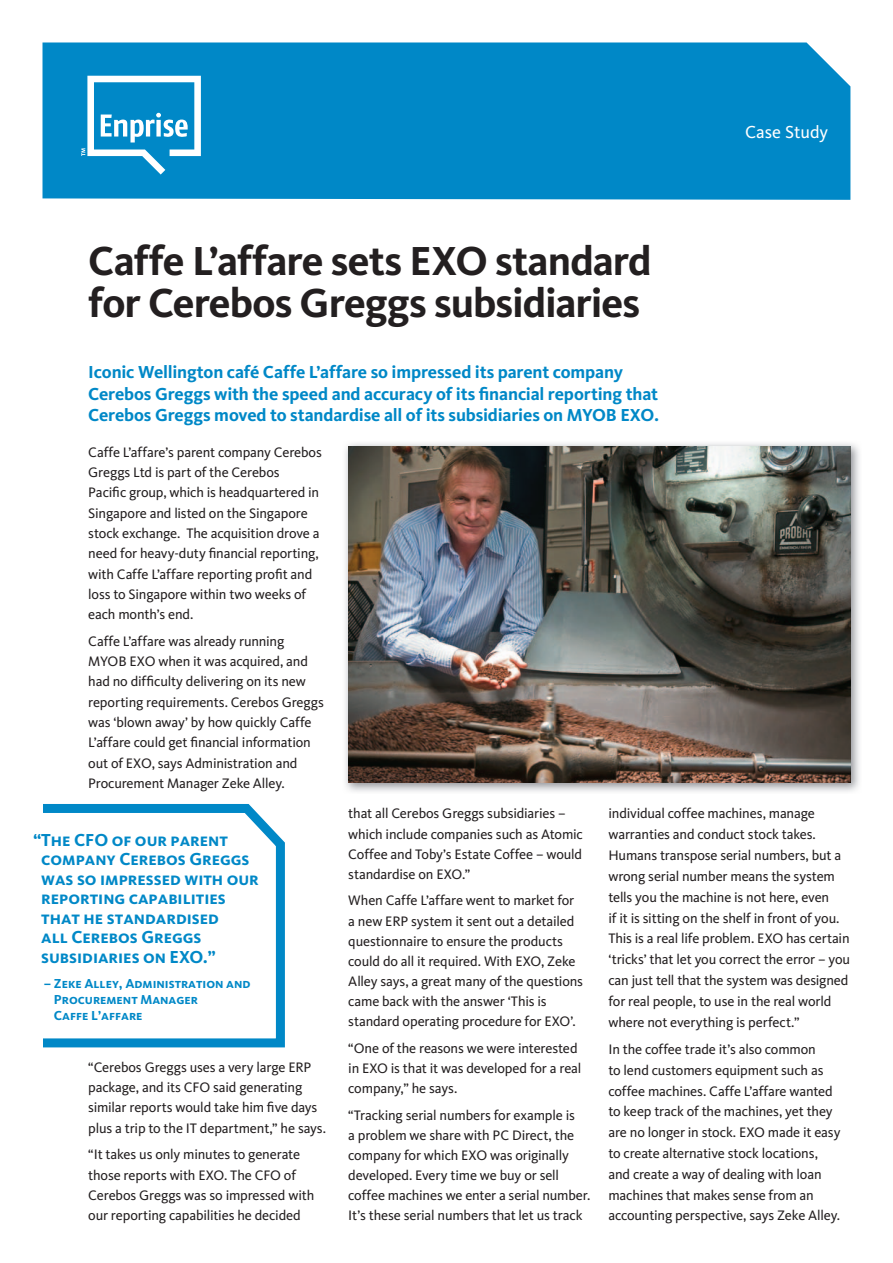
<style>
.page{position:relative;width:893px;height:1263px;background:#fff}
.page>*{position:absolute;margin:0;border:0;box-sizing:border-box;transform-origin:0 0}
.t1{font:700 42px/42px "Kievit";letter-spacing:-.025em;color:#231f20}
.t2{font:700 18px/21.6px "Kievit";letter-spacing:-.01em;color:#0088c7}
.t3{font:18px/19.5px "Kievit Bold SC";color:#0088c7}
.t4{font:18px "Kievit";color:#fff}
.t5{font:14.25px/20.2px "Kievit";letter-spacing:-.01em;color:#231f20}
.t6{font:13.5px/16.2px "Kievit Bold SC";color:#0088c7}
</style>
<div class="page">
<div style="left:43px;top:42px;width:807px;height:158px;background:#0088c7"></div>
<svg style="left:81px;top:76px;width:120px;height:99px"></svg>
<svg style="left:43px;top:804px;width:242px;height:244px"></svg>
<img style="left:345px;top:443px;width:515px;height:349px">
<img style="left:348px;top:446px;width:502px;height:336px">
<h1 class="t1" style="left:88px;top:244px;width:565px">Caffe L’affare sets EXO standard for Cerebos Greggs subsidiaries</h1>
<p class="t2" style="left:88px;top:363px;width:572px">Iconic Wellington café Caffe L’affare so impressed its parent company<br>Cerebos Greggs with the speed and accuracy of its financial reporting that<br>Cerebos Greggs moved to standardise all of its subsidiaries on MYOB EXO.</p>
<p class="t5" style="left:88px;top:443px;width:235px">Caffe L’affare’s parent company Cerebos Greggs Ltd is part of the Cerebos<br>Pacific group, which is headquartered in Singapore and listed on the Singapore stock exchange. The acquisition drove a need for heavy-duty financial reporting, with Caffe L’affare reporting profit and loss to Singapore within two weeks of each month’s end.</p>
<p class="t5" style="left:88px;top:632px;width:237px">Caffe L’affare was already running MYOB EXO when it was acquired, and had no difficulty delivering on its new reporting requirements. Cerebos Greggs was ‘blown away’ by how quickly Caffe L’affare could get financial information out of EXO, says Administration and Procurement Manager Zeke Alley.</p>
<p class="t4" style="left:745px;top:125px;width:85px">Case Study</p>
<p class="t3" style="left:41px;top:830px;width:219px;text-indent:-8px">“ The CFO of our parent company Cerebos Greggs was so impressed with our reporting capabilities that he standardised<br>all Cerebos Greggs subsidiaries on EXO.”</p>
<p class="t6" style="left:54px;top:975px;width:198px;text-indent:-10px">– Zeke Alley, Administration and<br>Procurement Manager<br>Caffe L’affare</p>
<p class="t5" style="left:88px;top:1058px;width:239px">“Cerebos Greggs uses a very large ERP package, and its CFO said generating similar reports would take him five days plus a trip to the IT department,” he says.</p>
<p class="t5" style="left:88px;top:1146px;width:228px">“It takes us only minutes to generate those reports with EXO. The CFO of Cerebos Greggs was so impressed with our reporting capabilities he decided</p>
<p class="t5" style="left:348px;top:805px;width:236px">that all Cerebos Greggs subsidiaries – which include companies such as Atomic Coffee and Toby’s Estate Coffee – would standardise on EXO.”</p>
<p class="t5" style="left:348px;top:892px;width:236px">When Caffe L’affare went to market for a new ERP system it sent out a detailed questionnaire to ensure the products could do all it required. With EXO, Zeke Alley says, a great many of the questions came back with the answer ‘This is standard operating procedure for EXO’.</p>
<p class="t5" style="left:348px;top:1039px;width:234px">“One of the reasons we were interested in EXO is that it was developed for a real company,” he says.</p>
<p class="t5" style="left:348px;top:1106px;width:244px">“Tracking serial numbers for example is<br>a problem we share with PC Direct, the company for which EXO was originally developed. Every time we buy or sell coffee machines we enter a serial number.<br>It’s these serial numbers that let us track</p>
<p class="t5" style="left:608px;top:805px;width:243px;line-height:20.9px">individual coffee machines, manage warranties and conduct stock takes.<br>Humans transpose serial numbers, but a wrong serial number means the system tells you the machine is not here, even<br>if it is sitting on the shelf in front of you.<br>This is a real life problem. EXO has certain ‘tricks’ that let you correct the error – you can just tell that the system was designed for real people, to use in the real world where not everything is perfect.”</p>
<p class="t5" style="left:608px;top:1040px;width:234px;line-height:20.9px">In the coffee trade it’s also common<br>to lend customers equipment such as coffee machines. Caffe L’affare wanted to keep track of the machines, yet they are no longer in stock. EXO made it easy to create alternative stock locations, and create a way of dealing with loan machines that makes sense from an accounting perspective, says Zeke Alley.</p>
</div>
